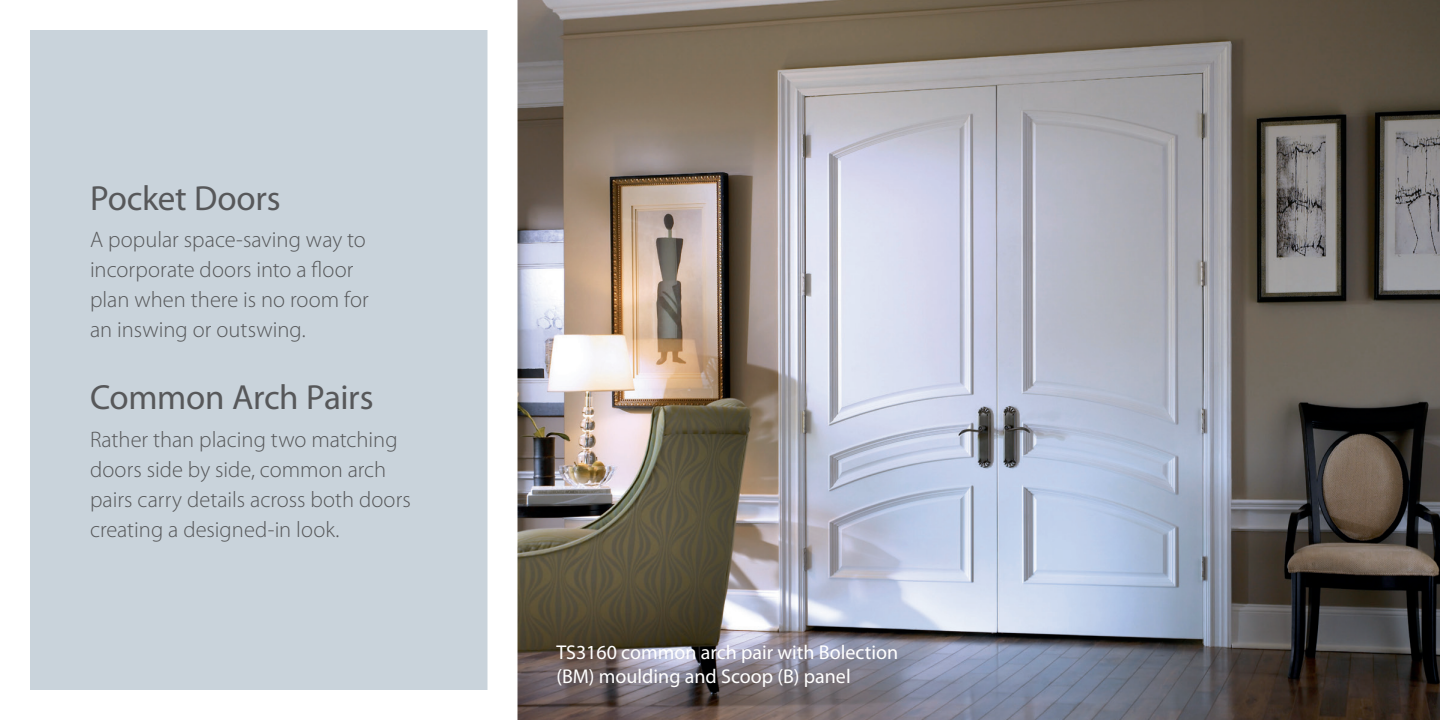
<style>
.page{position:relative;width:1440px;height:720px;background:#fff}
.page>*{position:absolute;margin:0;border:0;box-sizing:border-box;transform-origin:0 0}
.Option_heading{font:35px "Myriad Pro";letter-spacing:-.01em;color:#57585a}
.body_text{font:300 22.5px/30px "Myriad Pro";color:#57585a}
.Image_caption{font:20px/24px "Myriad Pro";color:#fff}
</style>
<div class="page">
<img style="left:518px;top:0;width:922px;height:720px">
<div style="left:15px;top:15px;width:487px;height:690px;background:#c9d3db"></div>
<div style="left:0;top:0;width:518px;height:720px;border:30px solid #fff"></div>
<p class="Option_heading" style="left:90px;top:176px;width:192px">Pocket Doors</p>
<p class="body_text" style="left:90px;top:224px;width:280px">A popular space-saving way to incorporate doors into a floor plan when there is no room for an inswing or outswing.</p>
<p class="Option_heading" style="left:90px;top:376px;width:285px">Common Arch Pairs</p>
<p class="body_text" style="left:90px;top:424px;width:322px">Rather than placing two matching doors side by side, common arch pairs carry details across both doors creating a designed-in look.</p>
<p class="Image_caption" style="left:556px;top:639px;width:343px">TS3160 common arch pair with Bolection (BM) moulding and Scoop (B) panel</p>
</div>
